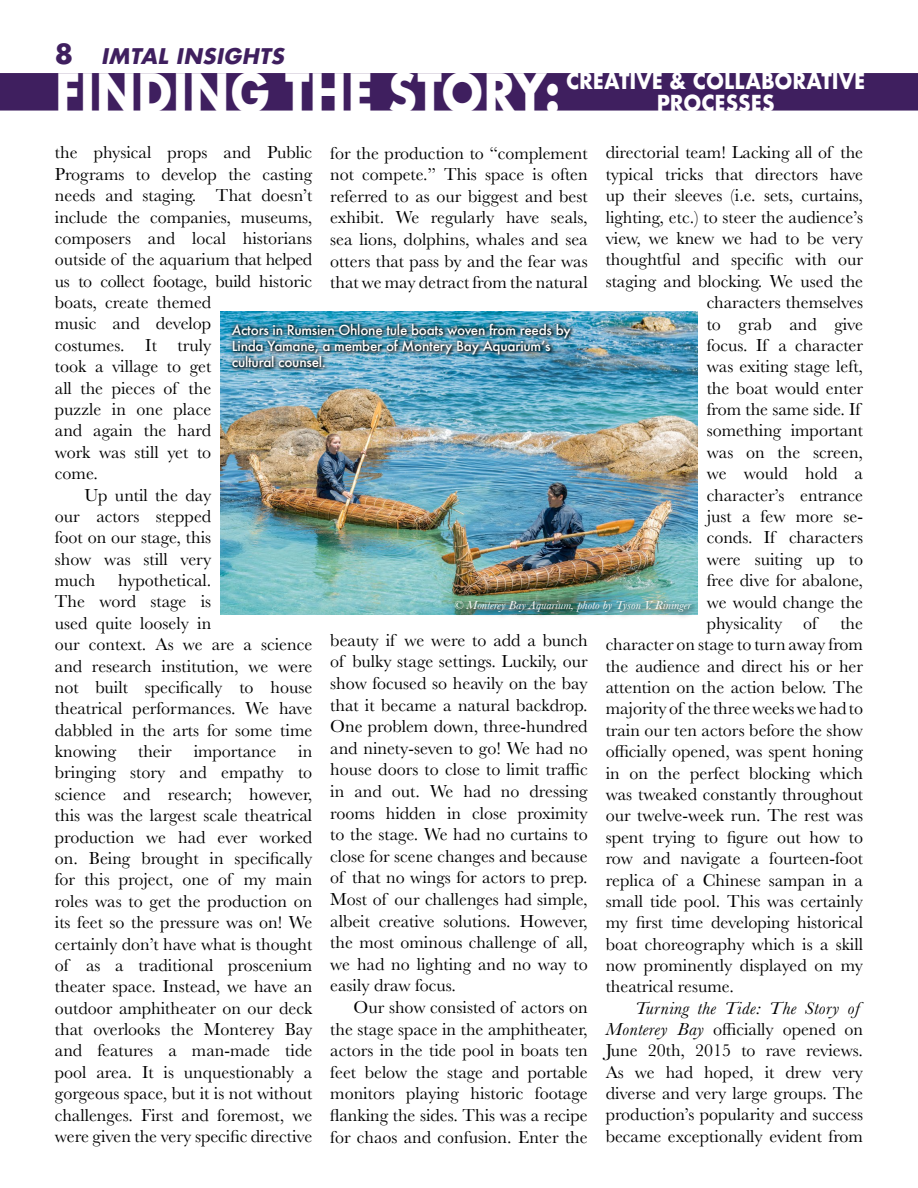
<style>
.page{position:relative;width:918px;height:1188px;background:#fff}
.page>*{position:absolute;margin:0;border:0;box-sizing:border-box;transform-origin:0 0}
.t1{font:700 51.45px "Futura";letter-spacing:-.01em;color:#fff;scale:.89 1}
.t2{font:700 21.45px/21.3px "Futura";color:#fff;text-align:center;scale:.91 1}
.t3{font:italic 700 21px "Futura";color:#3f1f5f}
.t4{font:18px/21.5px "Baskerville";color:#000;text-align:justify}
.t5{font:18px "Baskerville";letter-spacing:-.02em;color:#000}
.t6{font:500 13.5px/16.2px "Futura";letter-spacing:-.02em;color:#fff}
.t7{font:italic 12px "Baskerville";color:#fff}
.s1{font-style:normal;font-size:27px}
.s2{font-style:italic}
</style>
<div class="page">
<div style="left:0;top:73px;width:918px;height:38px;background:#3f1f5f"></div>
<img style="left:221px;top:312px;width:477px;height:303px">
<img style="left:450px;top:597px;width:248px;height:20px">
<img style="left:227px;top:318px;width:349px;height:54px">
<p class="t3" style="left:55px;top:41px;width:236px"><span class="s1">8</span> IMTAL INSIGHTS</p>
<h1 class="t1" style="left:55px;top:55px;width:569px">FINDING THE STORY:</h1>
<p class="t2" style="left:566px;top:70px;width:330px">CREATIVE &amp; COLLABORATIVE<br>PROCESSES</p>
<p class="t4" style="left:55px;top:142px;width:259px">the physical props and Public</p>
<p class="t4" style="left:55px;top:163px;width:259px">Programs to develop the casting</p>
<p class="t4" style="left:55px;top:185px;width:259px">needs and staging. That doesn’t</p>
<p class="t4" style="left:55px;top:206px;width:259px">include the companies, museums,</p>
<p class="t4" style="left:55px;top:228px;width:259px">composers and local historians</p>
<p class="t4" style="left:55px;top:249px;width:259px">outside of the aquarium that helped</p>
<p class="t5" style="left:55px;top:269px;width:259px">us to collect footage, build historic</p>
<p class="t4" style="left:55px;top:292px;width:158px">boats, create themed</p>
<p class="t4" style="left:55px;top:313px;width:158px">music and develop</p>
<p class="t4" style="left:55px;top:335px;width:158px">costumes. It truly</p>
<p class="t4" style="left:55px;top:356px;width:158px">took a village to get</p>
<p class="t4" style="left:55px;top:377px;width:158px">all the pieces of the</p>
<p class="t4" style="left:55px;top:399px;width:158px">puzzle in one place</p>
<p class="t4" style="left:55px;top:420px;width:158px">and again the hard</p>
<p class="t4" style="left:55px;top:441px;width:158px">work was still yet to</p>
<p class="t4" style="left:55px;top:463px;width:44px">come.</p>
<p class="t4" style="left:84px;top:484px;width:128px">Up until the day</p>
<p class="t4" style="left:55px;top:506px;width:158px">our actors stepped</p>
<p class="t4" style="left:55px;top:527px;width:158px">foot on our stage, this</p>
<p class="t4" style="left:55px;top:548px;width:158px">show was still very</p>
<p class="t4" style="left:55px;top:570px;width:42px">much</p>
<p class="t4" style="left:606px;top:142px;width:259px">directorial team! Lacking all of the</p>
<p class="t4" style="left:606px;top:164px;width:259px">typical tricks that directors have</p>
<p class="t4" style="left:606px;top:185px;width:259px">up their sleeves (i.e. sets, curtains,</p>
<p class="t4" style="left:606px;top:206px;width:259px">lighting, etc.) to steer the audience’s</p>
<p class="t4" style="left:606px;top:228px;width:259px">view, we knew we had to be very</p>
<p class="t4" style="left:606px;top:249px;width:259px">thoughtful and specific with our</p>
<p class="t4" style="left:606px;top:270px;width:259px">staging and blocking. We used the</p>
<p class="t4" style="left:707px;top:292px;width:158px">characters themselves</p>
<p class="t4" style="left:707px;top:313px;width:158px">to grab and give</p>
<p class="t4" style="left:707px;top:335px;width:158px">focus. If a character</p>
<p class="t4" style="left:707px;top:356px;width:158px">was exiting stage left,</p>
<p class="t4" style="left:707px;top:377px;width:158px">the boat would enter</p>
<p class="t4" style="left:707px;top:399px;width:155px">from the same side. If</p>
<p class="t4" style="left:707px;top:420px;width:158px">something important</p>
<p class="t4" style="left:707px;top:442px;width:158px">was on the screen,</p>
<p class="t4" style="left:707px;top:463px;width:158px">we would hold a</p>
<p class="t4" style="left:707px;top:484px;width:158px">character’s entrance</p>
<p class="t4" style="left:707px;top:506px;width:158px">just a few more se-</p>
<p class="t4" style="left:707px;top:527px;width:158px">conds. If characters</p>
<p class="t4" style="left:707px;top:548px;width:158px">were suiting up to</p>
<p class="t4" style="left:707px;top:570px;width:158px">free dive for abalone,</p>
<p class="t4" style="left:707px;top:591px;width:158px">we would change the</p>
<p class="t4" style="left:707px;top:613px;width:112px">physicality of</p>
<p class="t4" style="left:330px;top:142px;width:259px">for the production to “complement not compete.” This space is often referred to as our biggest and best exhibit. We regularly have seals, sea lions, dolphins, whales and sea otters that pass by and the fear was that we may detract from the natural</p>
<p class="t6" style="left:232px;top:321px;width:340px"><span class="s2">A</span>ctors in Rumsien Ohlone tule boats woven from reeds by<br>Linda Yamane, a member of Montery Bay Aquarium’s cultural counsel.</p>
<p class="t4" style="left:55px;top:570px;width:259px;text-align:left;text-indent:63px">hypothetical.<br>The word stage is<br>used quite loosely in<br>our context. As we are a science and research institution, we were not built specifically to house theatrical performances. We have dabbled in the arts for some time knowing their importance in bringing story and empathy to science and research; however, this was the largest scale theatrical production we had ever worked on. Being brought in specifically for this project, one of my main roles was to get the production on its feet so the pressure was on! We certainly don’t have what is thought of as a traditional proscenium theater space. Instead, we have an outdoor amphitheater on our deck that overlooks the Monterey Bay and features a man-made tide pool area. It is unquestionably a gorgeous space, but it is not without challenges. First and foremost, we were given the very specific directive</p>
<p class="t7" style="left:454px;top:597px;width:239px">© Monterey Bay Aquarium, photo by Tyson V. Rininger</p>
<p class="t4" style="left:606px;top:613px;width:259px;text-indent:235px">the character on stage to turn away from the audience and direct his or her attention on the action below. The majority of the three weeks we had to train our ten actors before the show officially opened, was spent honing in on the perfect blocking which was tweaked constantly throughout our twelve-week run. The rest was spent trying to figure out how to row and navigate a fourteen-foot replica of a Chinese sampan in a small tide pool. This was certainly my first time developing historical boat choreography which is a skill now prominently displayed on my theatrical resume.</p>
<p class="t4" style="left:606px;top:997px;width:259px;text-align:left;text-indent:29px"><span class="s2">Turning the Tide: The Story of<br>Monterey Bay</span> officially opened on<br>June 20th, 2015 to rave reviews.<br>As we had hoped, it drew very diverse and very large groups. The production’s popularity and success became exceptionally evident from</p>
<p class="t4" style="left:330px;top:629px;width:259px">beauty if we were to add a bunch of bulky stage settings. Luckily, our show focused so heavily on the bay that it became a natural backdrop.<br>One problem down, three-hundred and ninety-seven to go! We had no house doors to close to limit traffic in and out. We had no dressing rooms hidden in close proximity to the stage. We had no curtains to close for scene changes and because of that no wings for actors to prep.<br>Most of our challenges had simple, albeit creative solutions. However, the most ominous challenge of all, we had no lighting and no way to easily draw focus.</p>
<p class="t4" style="left:330px;top:997px;width:259px;text-indent:23px">Our show consisted of actors on the stage space in the amphitheater, actors in the tide pool in boats ten feet below the stage and portable monitors playing historic footage flanking the sides. This was a recipe for chaos and confusion. Enter the</p>
</div>
